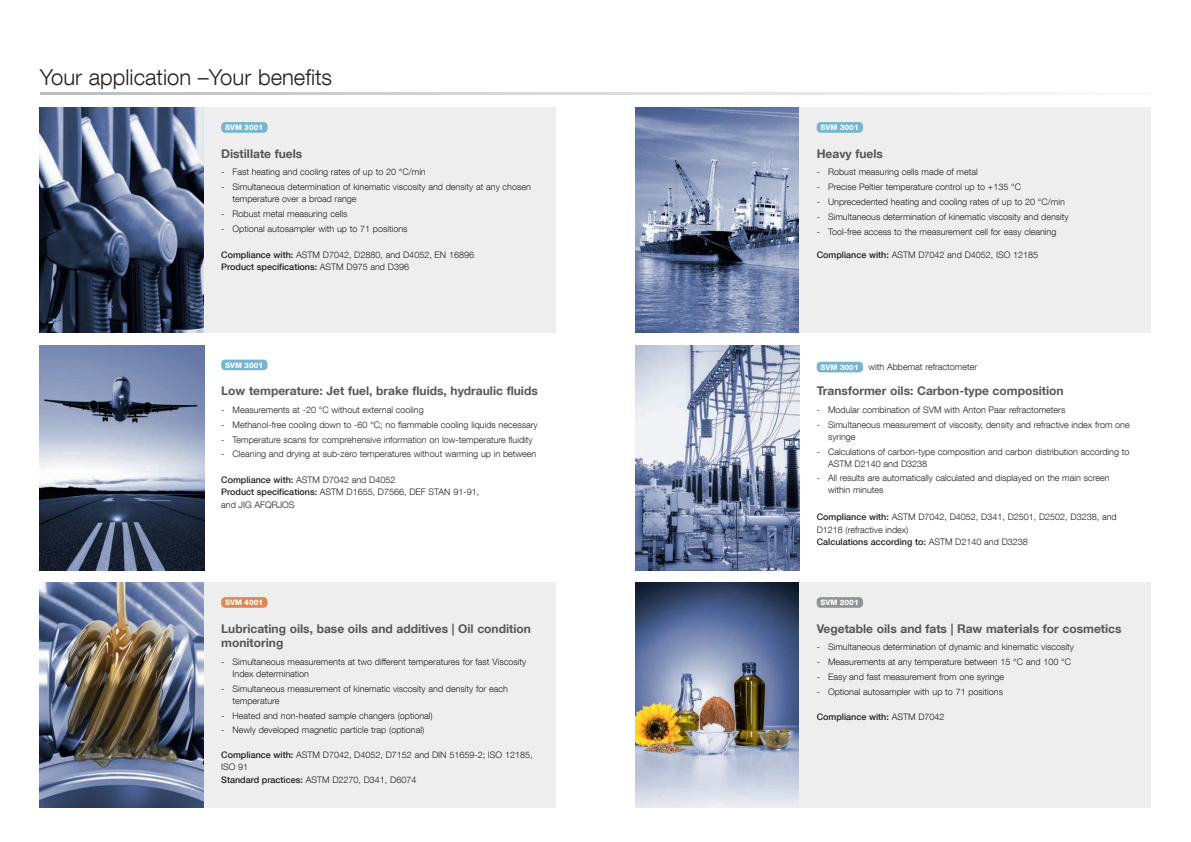
<style>
.page{position:relative;width:1191px;height:842px;background:#fff}
.page>*{position:absolute;margin:0;border:0;box-sizing:border-box;transform-origin:0 0}
.t1{font:300 22px "Helvetica Neue LT Com";color:#231f20}
.t2{font:700 12px/14.4px "Helvetica Neue LT Com";color:#57585a}
.t3{font:300 9px/12.5px "Helvetica Neue LT Com";color:#231f20}
.t4{font:500 9px "Helvetica Neue LT Com";color:#231f20}
.t5{font:800 7.5px "Helvetica Neue LT Com";color:#fff}
.s1{font-weight:500}
.s2{font-weight:800;font-size:7.5px;color:#fff}
.s3{font-weight:300}
</style>
<div class="page">
<hr style="left:40px;top:92px;width:1111px;height:3px;background:#bcbdc0">
<img style="left:40px;top:108px;width:164px;height:225px">
<img style="left:635px;top:108px;width:164px;height:225px">
<img style="left:40px;top:345px;width:164px;height:225px">
<img style="left:635px;top:345px;width:164px;height:225px">
<img style="left:40px;top:583px;width:164px;height:225px">
<img style="left:635px;top:583px;width:164px;height:225px">
<div style="left:204px;top:108px;width:352px;height:225px;background:#eeeeef"></div>
<div style="left:221px;top:122px;width:46px;height:11px;background:#76b4cf;border-radius:4px"></div>
<div style="left:799px;top:108px;width:352px;height:225px;background:#eeeeef"></div>
<div style="left:816px;top:122px;width:47px;height:11px;background:#76b4cf;border-radius:4px"></div>
<div style="left:221px;top:360px;width:46px;height:10px;background:#76b4cf;border-radius:4px"></div>
<div style="left:816px;top:362px;width:47px;height:10px;background:#76b4cf;border-radius:4px"></div>
<div style="left:204px;top:583px;width:352px;height:225px;background:#eeeeef"></div>
<div style="left:221px;top:597px;width:46px;height:11px;background:#df8751;border-radius:4px"></div>
<div style="left:799px;top:583px;width:352px;height:225px;background:#eeeeef"></div>
<div style="left:816px;top:597px;width:47px;height:11px;background:#919396;border-radius:4px"></div>
<h1 class="t1" style="left:40px;top:64px;width:294px">Your application –Your benefits</h1>
<p class="t5" style="left:225px;top:123px;width:40px">SVM 3001</p>
<h2 class="t2" style="left:221px;top:146px;width:83px">Distillate fuels</h2>
<p class="t3" style="left:221px;top:166px;width:206px">- Fast heating and cooling rates of up to 20 °C/min</p>
<p class="t3" style="left:232px;top:181px;width:300px;line-height:12px;text-indent:-11px">- Simultaneous determination of kinematic viscosity and density at any chosen temperature over a broad range</p>
<p class="t3" style="left:221px;top:207px;width:128px">- Robust metal measuring cells</p>
<p class="t3" style="left:221px;top:222px;width:188px">- Optional autosampler with up to 71 positions</p>
<p class="t3" style="left:221px;top:248px;width:254px"><span class="s1">Compliance with:</span> ASTM D7042, D2880, and D4052, EN 16896<br><span class="s1">Product specifications:</span> ASTM D975 and D396</p>
<p class="t5" style="left:225px;top:360px;width:40px">SVM 3001</p>
<h2 class="t2" style="left:221px;top:383px;width:318px">Low temperature: Jet fuel, brake fluids, hydraulic fluids</h2>
<p class="t3" style="left:221px;top:403px;width:204px">- Measurements at -20 °C without external cooling</p>
<p class="t3" style="left:221px;top:418px;width:318px">- Methanol-free cooling down to -60 °C; no flammable cooling liquids necessary</p>
<p class="t3" style="left:221px;top:433px;width:313px">- Temperature scans for comprehensive information on low-temperature fluidity</p>
<p class="t3" style="left:221px;top:448px;width:317px">- Cleaning and drying at sub-zero temperatures without warming up in between</p>
<p class="t3" style="left:221px;top:473px;width:259px"><span class="s1">Compliance with:</span> ASTM D7042 and D4052<br><span class="s1">Product specifications:</span> ASTM D1655, D7566, DEF STAN 91-91, and JIG AFQRJOS</p>
<p class="t5" style="left:225px;top:598px;width:40px">SVM 4001</p>
<h2 class="t2" style="left:221px;top:621px;width:311px">Lubricating oils, base oils and additives | Oil condition monitoring</h2>
<p class="t3" style="left:232px;top:655px;width:295px;line-height:12px;text-indent:-11px">- Simultaneous measurements at two different temperatures for fast Viscosity<br>Index determination</p>
<p class="t3" style="left:232px;top:682px;width:277px;line-height:12px;text-indent:-11px">- Simultaneous measurement of kinematic viscosity and density for each temperature</p>
<p class="t3" style="left:221px;top:709px;width:213px">- Heated and non-heated sample changers (optional)</p>
<p class="t3" style="left:221px;top:724px;width:204px">- Newly developed magnetic particle trap (optional)</p>
<p class="t3" style="left:221px;top:748px;width:313px"><span class="s1">Compliance with:</span> ASTM D7042, D4052, D7152 and DIN 51659-2; ISO 12185,<br>ISO 91<br><span class="s1">Standard practices:</span> ASTM D2270, D341, D6074</p>
<p class="t5" style="left:820px;top:123px;width:40px">SVM 3001</p>
<h2 class="t2" style="left:816px;top:146px;width:68px">Heavy fuels</h2>
<p class="t3" style="left:816px;top:166px;width:162px">- Robust measuring cells made of metal</p>
<p class="t3" style="left:816px;top:181px;width:206px">- Precise Peltier temperature control up to +135 °C</p>
<p class="t3" style="left:816px;top:195px;width:250px">- Unprecedented heating and cooling rates of up to 20 °C/min</p>
<p class="t3" style="left:816px;top:210px;width:254px">- Simultaneous determination of kinematic viscosity and density</p>
<p class="t3" style="left:816px;top:225px;width:241px">- Tool-free access to the measurement cell for easy cleaning</p>
<p class="t3" style="left:816px;top:248px;width:223px"><span class="s1">Compliance with:</span> ASTM D7042 and D4052, ISO 12185</p>
<p class="t3" style="left:820px;top:361px;width:158px"><span class="s2">SVM 3001</span> with Abbemat refractometer</p>
<h2 class="t2" style="left:816px;top:383px;width:248px">Transformer oils: Carbon-type composition</h2>
<p class="t3" style="left:816px;top:403px;width:250px">- Modular combination of SVM with Anton Paar refractometers</p>
<p class="t3" style="left:828px;top:418px;width:303px;line-height:12px;text-indent:-11px">- Simultaneous measurement of viscosity, density and refractive index from one syringe</p>
<p class="t3" style="left:828px;top:445px;width:303px;line-height:12px;text-indent:-11px">- Calculations of carbon-type composition and carbon distribution according to<br>ASTM D2140 and D3238</p>
<p class="t3" style="left:828px;top:472px;width:283px;line-height:12px;text-indent:-11px">- All results are automatically calculated and displayed on the main screen within minutes</p>
<p class="t3" style="left:816px;top:511px;width:301px"><span class="s1">Compliance with:</span> ASTM D7042, D4052, D341, D2501, D2502, D3238, and<br>D1218 (refractive index)<br><span class="s1">Calculations according to:</span> ASTM D2140 and D3238</p>
<p class="t5" style="left:820px;top:598px;width:40px">SVM 2001</p>
<h2 class="t2" style="left:816px;top:621px;width:306px">Vegetable oils and fats | Raw materials for cosmetics</h2>
<p class="t3" style="left:816px;top:641px;width:259px">- Simultaneous determination of dynamic and kinematic viscosity</p>
<p class="t3" style="left:816px;top:656px;width:256px">- Measurements at any temperature between 15 °C and 100 °C</p>
<p class="t3" style="left:816px;top:670px;width:189px">- Easy and fast measurement from one syringe</p>
<p class="t3" style="left:816px;top:685px;width:188px">- Optional autosampler with up to 71 positions</p>
<p class="t4" style="left:816px;top:712px;width:129px">Compliance with: <span class="s3">ASTM D7042</span></p>
</div>
